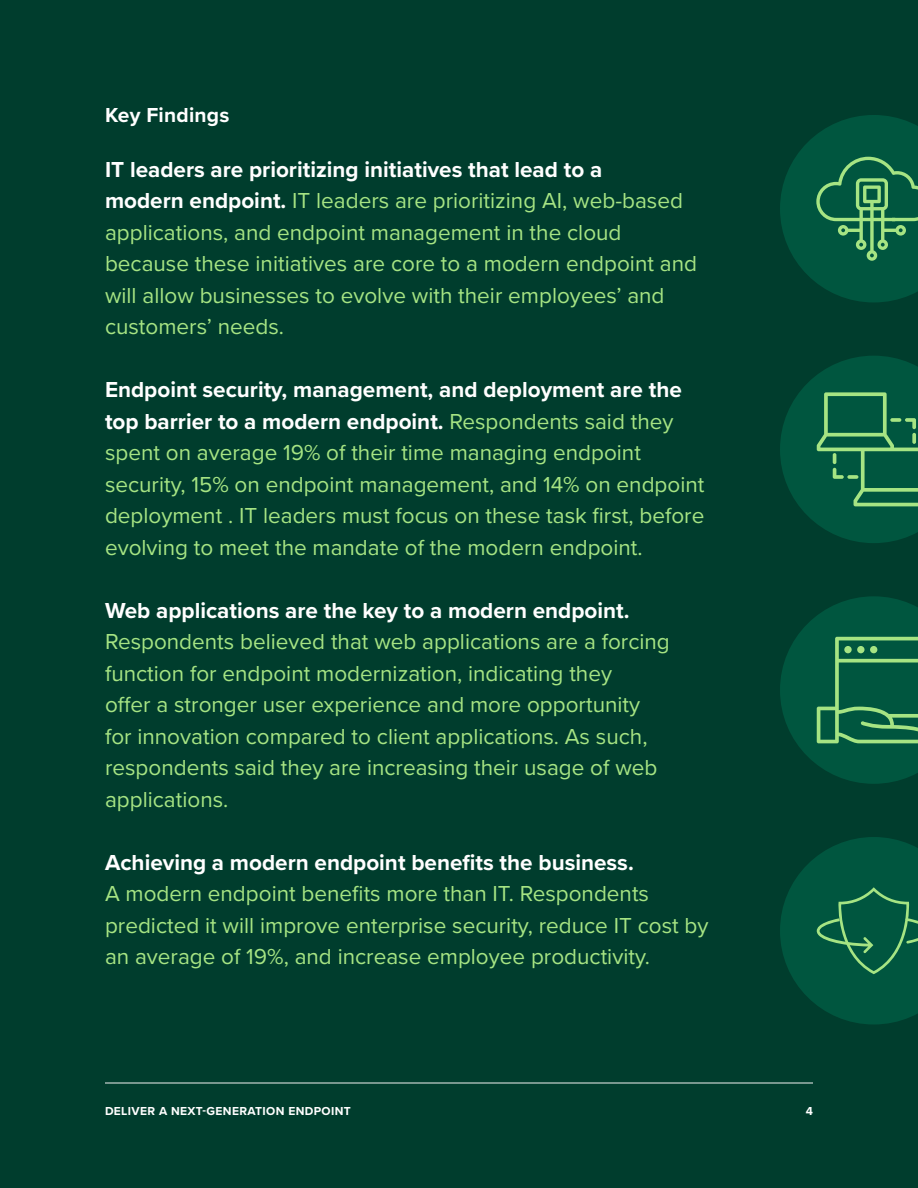
<style>
.page{position:relative;width:918px;height:1188px;background:#003d2d}
.page>*{position:absolute;margin:0;border:0;box-sizing:border-box;transform-origin:0 0}
.Key_Findings{font:22.5px/31.5px "Proxima Nova";color:#a6e483}
.Section_Header__h2{font:700 21px "Proxima Nova";letter-spacing:.01em;color:#fff}
.t1{font:700 12px "Proxima Nova";letter-spacing:.03em;color:#fff}
.s1{font-weight:700;color:#fff}
</style>
<div class="page">
<svg style="left:780px;top:115px;width:138px;height:187px"></svg>
<svg style="left:780px;top:356px;width:138px;height:187px"></svg>
<svg style="left:912px;top:433px;width:4px;height:11px"></svg>
<svg style="left:890px;top:418px;width:11px;height:4px"></svg>
<svg style="left:780px;top:596px;width:138px;height:188px"></svg>
<svg style="left:780px;top:837px;width:138px;height:187px"></svg>
<hr style="left:105px;top:1083px;width:708px;height:1px;background:#f2f2f2">
<p class="Section_Header__h2" style="left:105px;top:99px;width:126px">Key Findings</p>
<p class="Key_Findings" style="left:105px;top:153px;width:594px"><span class="s1">IT leaders are prioritizing initiatives that lead to a<br>modern endpoint.</span> IT leaders are prioritizing AI, web-based applications, and endpoint management in the cloud because these initiatives are core to a modern endpoint and will allow businesses to evolve with their employees’ and customers’ needs.</p>
<p class="Key_Findings" style="left:105px;top:373px;width:601px"><span class="s1">Endpoint security, management, and deployment are the top barrier to a modern endpoint.</span> Respondents said they spent on average 19% of their time managing endpoint security, 15% on endpoint management, and 14% on endpoint deployment . IT leaders must focus on these task first, before evolving to meet the mandate of the modern endpoint.</p>
<p class="Key_Findings" style="left:105px;top:594px;width:566px"><span class="s1">Web applications are the key to a modern endpoint.<br></span>Respondents believed that web applications are a forcing function for endpoint modernization, indicating they<br>offer a stronger user experience and more opportunity for innovation compared to client applications. As such, respondents said they are increasing their usage of web applications.</p>
<p class="Key_Findings" style="left:105px;top:846px;width:605px"><span class="s1">Achieving a modern endpoint benefits the business.<br></span>A modern endpoint benefits more than IT. Respondents predicted it will improve enterprise security, reduce IT cost by an average of 19%, and increase employee productivity.</p>
<p class="t1" style="left:105px;top:1102px;width:247px">DELIVER A NEXT-GENERATION ENDPOINT</p>
<p class="t1" style="left:806px;top:1102px;width:9px">4</p>
</div>
